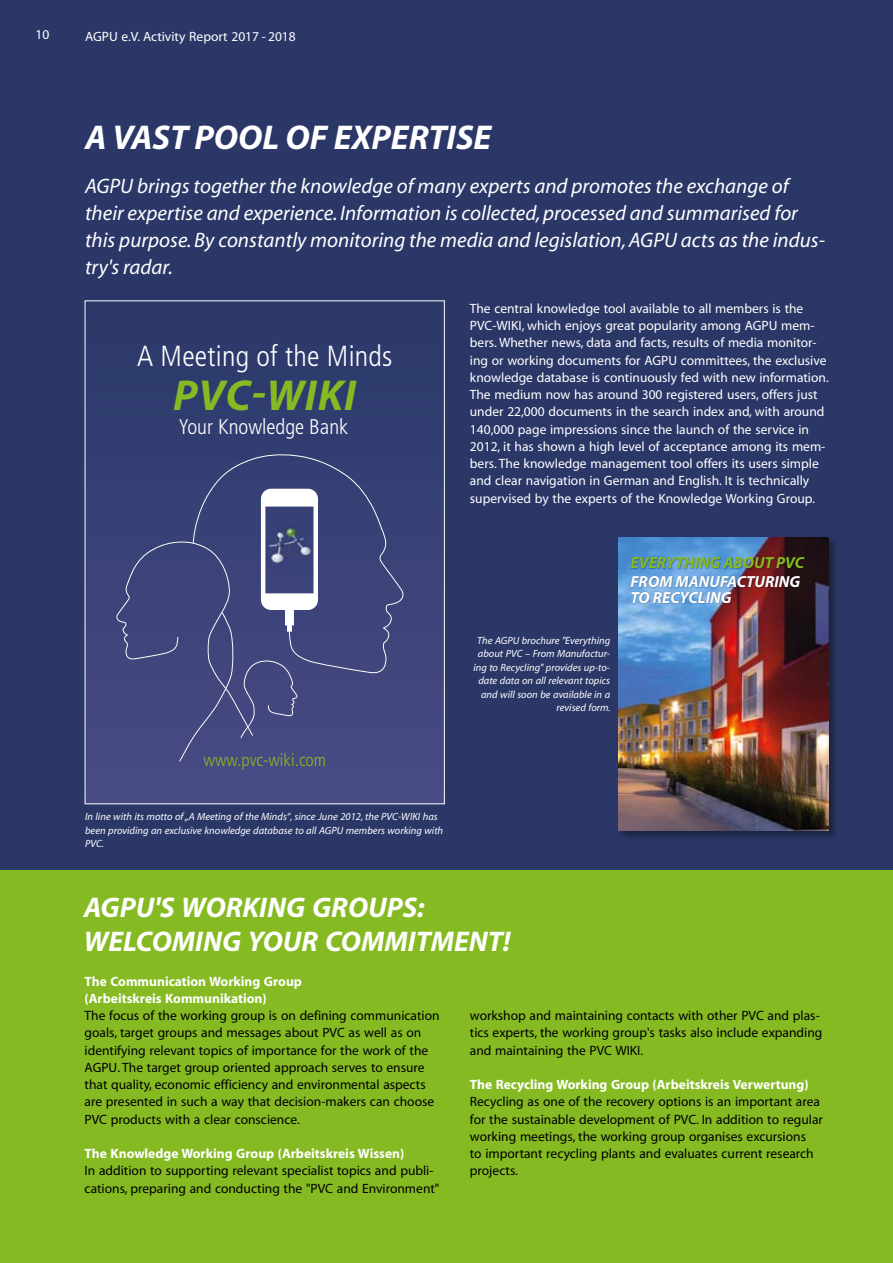
<style>
.page{position:relative;width:893px;height:1263px;background:#fff}
.page>*{position:absolute;margin:0;border:0;box-sizing:border-box;transform-origin:0 0}
.t1{font:italic 700 43.5px "Myriad Pro";letter-spacing:.02em;color:#85ba22}
.t2{font:italic 700 34.5px "Myriad";color:#fff}
.t3{font:300 condensed 29.1px "Frutiger";letter-spacing:.01em;color:#fff}
.t4{font:italic 700 28.5px/34.5px "Myriad";color:#fff}
.t5{font:300 condensed 21.3px "Frutiger";color:#fff}
.t6{font:italic 21px/27px "Myriad";color:#fff}
.t7{font:300 condensed 17.7px "Frutiger";color:#85ba22}
.t8{font:italic 700 16.05px/15.8px "Myriad";color:#fff}
.t9{font:italic 700 16.05px "Myriad";color:#85ba22}
.t10{font:13.5px/17.2px "Myriad";color:#000}
.t11{font:13.5px/17.2px "Myriad";color:#fff}
.t12{font:700 13.5px/17.2px "Myriad";color:#fff}
.t13{font:italic 10.5px/13.5px "Myriad";color:#fff;text-align:right}
</style>
<div class="page">
<div style="left:0;top:0;width:893px;height:878px;background:#2a3767"></div>
<div style="left:0;top:871px;width:893px;height:392px;background:#85ba22"></div>
<div style="left:617px;top:535px;width:222px;height:306px;background:#000;opacity:.38"></div>
<img style="left:619px;top:537px;width:209px;height:293px">
<div style="left:630px;top:557px;width:176px;height:48px;background:#000;opacity:.4"></div>
<svg style="left:826px;top:831px;width:5px;height:5px"></svg>
<svg style="left:87px;top:452px;width:356px;height:350px"></svg>
<svg style="left:116px;top:452px;width:288px;height:310px;fill:#3f457b"></svg>
<img style="left:263px;top:526px;width:54px;height:46px">
<p class="t11" style="left:36px;top:27px;width:15px">10</p>
<p class="t11" style="left:85px;top:28px;width:212px">AGPU e.V. Activity Report 2017 - 2018</p>
<h2 class="t2" style="left:85px;top:119px;width:151px">A VAST POOL</h2>
<h2 class="t2" style="left:286px;top:119px;width:123px">OF EXPERTI</h2>
<h2 class="t2" style="left:456px;top:119px;width:36px">SE</h2>
<p class="t6" style="left:85px;top:173px;width:742px">AGPU brings together the knowledge of many experts and promotes the exchange of their expertise and experience. Information is collected, processed and summarised for this purpose. By constantly monitoring the media and legislation, AGPU acts as the indus&shy;try's radar.</p>
<h3 class="t3" style="left:137px;top:340px;width:257px">A Meeting of the Minds</h3>
<h1 class="t1" style="left:173px;top:367px;width:184px">PVC-WIKI</h1>
<h3 class="t5" style="left:178px;top:415px;width:171px">Your Knowledge Bank</h3>
<h3 class="t7" style="left:203px;top:750px;width:124px">www.pvc-wiki.com</h3>
<p class="t13" style="left:85px;top:810px;width:360px;text-align:left">In line with its motto of „A Meeting of the Minds“, since June 2012, the PVC-WIKI has been providing an exclusive knowledge database to all AGPU members working with<br>PVC.</p>
<p class="t11" style="left:470px;top:300px;width:360px">The central knowledge tool available to all members is the PVC-WIKI, which enjoys great popularity among AGPU mem&shy;bers. Whether news, data and facts, results of media monitor&shy;ing or working documents for AGPU committees, the exclusive knowledge database is continuously fed with new information.<br>The medium now has around 300 registered users, offers just under 22,000 documents in the search index and, with around 140,000 page impressions since the launch of the service in 2012, it has shown a high level of acceptance among its mem&shy;bers. The knowledge management tool offers its users simple and clear navigation in German and English. It is technically supervised by the experts of the Knowledge Working Group.</p>
<p class="t13" style="left:473px;top:634px;width:139px">The AGPU brochure "Everything about PVC – From Manufactur&shy;ing to Recycling" provides up-to&shy;date data on all relevant topics and will soon be available in a revised form.</p>
<p class="t9" style="left:630px;top:555px;width:175px">EVERYTHING ABOUT PVC</p>
<p class="t8" style="left:630px;top:574px;width:171px">FROM MANUFACTURING<br>TO RECYCLING</p>
<h3 class="t4" style="left:84px;top:891px;width:428px">AGPU'S WORKING GROUPS:<br>WELCOMING YOUR COMMITMENT!</h3>
<p class="t12" style="left:85px;top:973px;width:219px">The Communication Working Group (Arbeitskreis Kommunikation)</p>
<p class="t10" style="left:85px;top:1007px;width:356px">The focus of the working group is on defining communication goals, target groups and messages about PVC as well as on identifying relevant topics of importance for the work of the AGPU. The target group oriented approach serves to ensure that quality, economic efficiency and environmental aspects are presented in such a way that decision-makers can choose PVC products with a clear conscience.</p>
<p class="t12" style="left:85px;top:1145px;width:321px">The Knowledge Working Group (Arbeitskreis Wissen)</p>
<p class="t10" style="left:85px;top:1163px;width:356px">In addition to supporting relevant specialist topics and publi&shy;cations, preparing and conducting the "PVC and Environment"</p>
<p class="t10" style="left:470px;top:1007px;width:354px">workshop and maintaining contacts with other PVC and plas&shy;tics experts, the working group's tasks also include expanding and maintaining the PVC WIKI.</p>
<p class="t12" style="left:470px;top:1076px;width:340px">The Recycling Working Group (Arbeitskreis Verwertung)</p>
<p class="t10" style="left:470px;top:1094px;width:355px">Recycling as one of the recovery options is an important area for the sustainable development of PVC. In addition to regular working meetings, the working group organises excursions<br>to important recycling plants and evaluates current research projects.</p>
</div>
